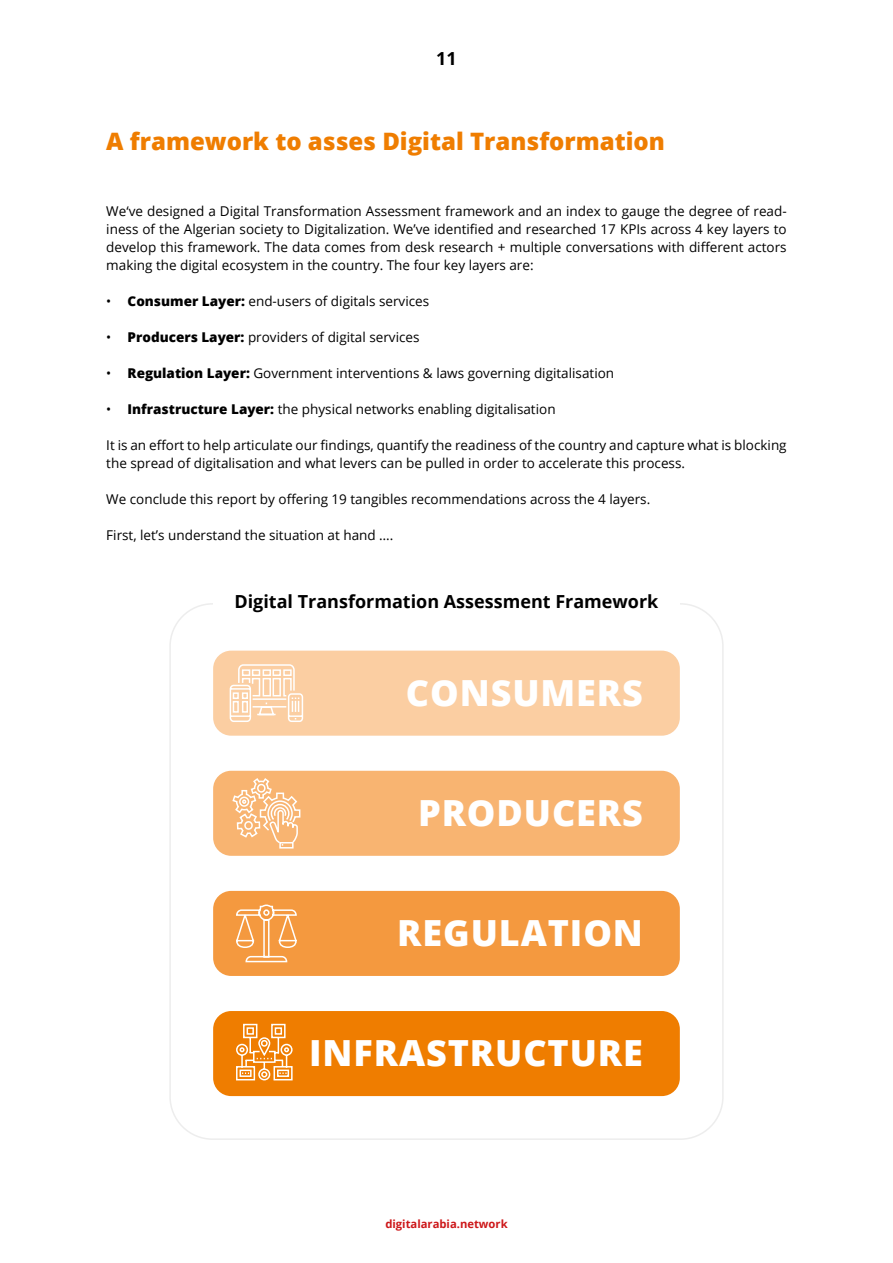
<style>
.page{position:relative;width:893px;height:1263px;background:#fff}
.page>*{position:absolute;margin:0;border:0;box-sizing:border-box;transform-origin:0 0}
.t1{font:800 36px "Open Sans";letter-spacing:.025em;color:#fff}
.t2{font:800 24px "Open Sans";color:#ef7d00}
.t3{font:700 18px "Open Sans";color:#000}
.t4{font:13.5px/18px "Open Sans";color:#000;text-align:justify}
.t5{font:700 11.25px "Open Sans";color:#cd1719}
.s1{font-weight:800}
</style>
<div class="page">
<div style="left:213px;top:651px;width:467px;height:85px;background:#fbcea2;border-radius:18px"></div>
<div style="left:213px;top:771px;width:467px;height:85px;background:#f8b471;border-radius:18px"></div>
<div style="left:213px;top:891px;width:467px;height:85px;background:#f4993f;border-radius:18px"></div>
<div style="left:213px;top:1011px;width:467px;height:85px;background:#ef7d00;border-radius:18px"></div>
<svg style="left:236px;top:904px;width:61px;height:59px"></svg>
<svg style="left:229px;top:664px;width:75px;height:58px"></svg>
<svg style="left:236px;top:1023px;width:57px;height:58px"></svg>
<div style="left:279px;top:842px;width:15px;height:6px;border:2px solid #fff"></div>
<svg style="left:232px;top:778px;width:69px;height:67px"></svg>
<h3 class="t3" style="left:436px;top:46px;width:22px">11</h3>
<h2 class="t2" style="left:106px;top:123px;width:560px">A framework to asses Digital Transformation</h2>
<p class="t4" style="left:106px;top:202px;width:682px">We‘ve designed a Digital Transformation Assessment framework and an index to gauge the degree of read&shy;iness of the Algerian society to Digitalization. We’ve identified and researched 17 KPIs across 4 key layers to develop this framework. The data comes from desk research + multiple conversations with different actors making the digital ecosystem in the country. The four key layers are:</p>
<p class="t4" style="left:106px;top:292px;width:324px">• <span class="s1">Consumer Layer:</span> end-users of digitals services</p>
<p class="t4" style="left:106px;top:328px;width:315px">• <span class="s1">Producers Layer:</span> providers of digital services</p>
<p class="t4" style="left:106px;top:364px;width:509px">• <span class="s1">Regulation Layer:</span> Government interventions &amp; laws governing digitalisation</p>
<p class="t4" style="left:106px;top:400px;width:451px">• <span class="s1">Infrastructure Layer:</span> the physical networks enabling digitalisation</p>
<p class="t4" style="left:106px;top:436px;width:682px">It is an effort to help articulate our findings, quantify the readiness of the country and capture what is blocking the spread of digitalisation and what levers can be pulled in order to accelerate this process.</p>
<p class="t4" style="left:106px;top:490px;width:545px">We conclude this report by offering 19 tangibles recommendations across the 4 layers.</p>
<p class="t4" style="left:106px;top:526px;width:289px">First, let’s understand the situation at hand ….</p>
<h3 class="t3" style="left:234px;top:589px;width:425px">Digital Transformation Assessment Framework</h3>
<h1 class="t1" style="left:406px;top:665px;width:239px">CONSUMERS</h1>
<h1 class="t1" style="left:418px;top:785px;width:226px">PRODUCERS</h1>
<h1 class="t1" style="left:397px;top:906px;width:247px">REGULATION</h1>
<h1 class="t1" style="left:309px;top:1026px;width:335px">INFRASTRUCTURE</h1>
<p class="t5" style="left:385px;top:1216px;width:124px">digitalarabia.network</p>
</div>
